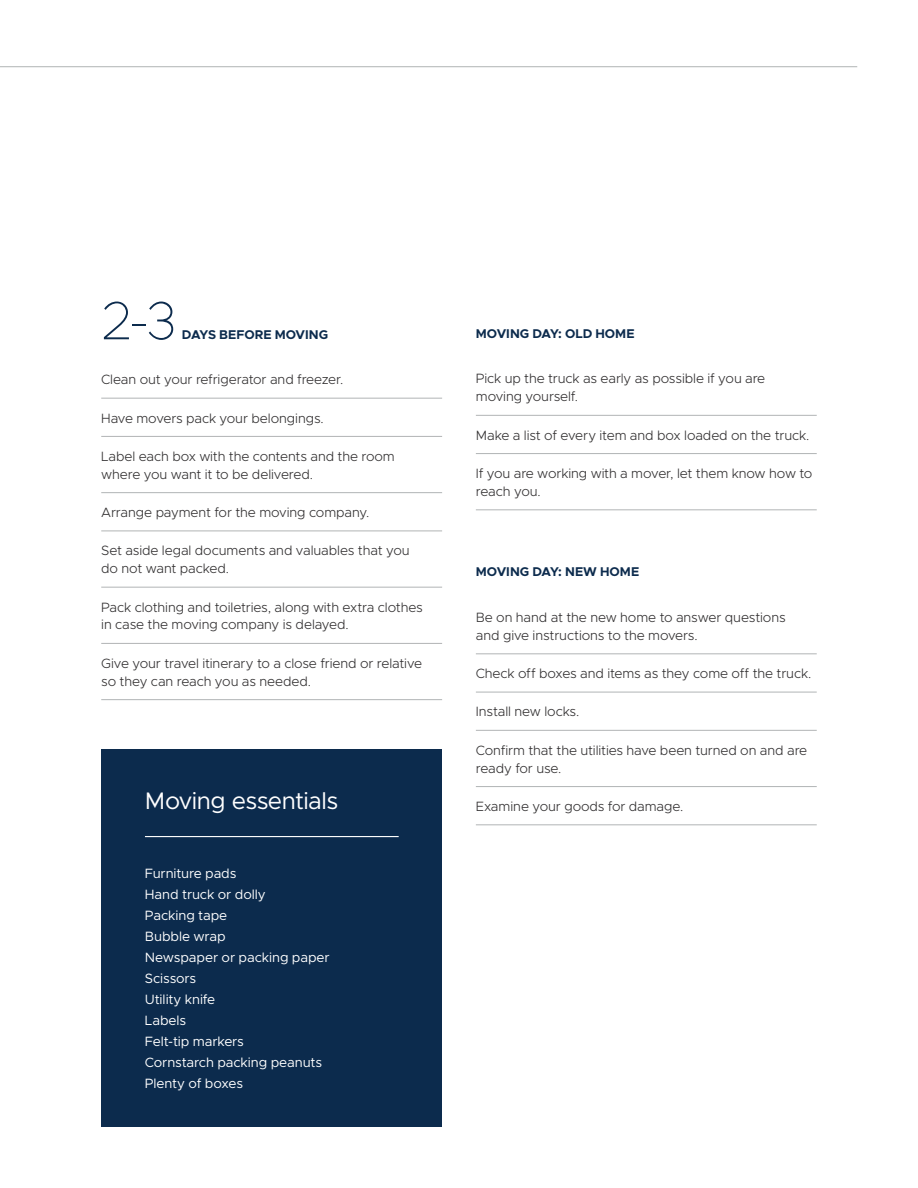
<style>
.page{position:relative;width:918px;height:1188px;background:#fff}
.page>*{position:absolute;margin:0;border:0;box-sizing:border-box;transform-origin:0 0}
.t1{font:100 54px "Metropolis";color:#0c2b4d}
.t2{font:24px "Metropolis";letter-spacing:-.025em;color:#fff}
.t3{font:300 13.5px/18px "Metropolis";letter-spacing:-.01em;color:#312f30}
.t4{font:13.5px/21px "Metropolis";letter-spacing:-.01em;color:#fff}
.t5{font:700 12.75px "Metropolis";color:#0c2b4d}
</style>
<div class="page">
<hr style="left:0;top:66px;width:857px;height:1px;background:#b1b4b5">
<hr style="left:101px;top:398px;width:341px;height:1px;background:#b1b4b5">
<hr style="left:101px;top:436px;width:341px;height:1px;background:#b1b4b5">
<hr style="left:101px;top:492px;width:341px;height:1px;background:#b1b4b5">
<hr style="left:101px;top:531px;width:341px;height:1px;background:#b1b4b5">
<hr style="left:101px;top:587px;width:341px;height:1px;background:#b1b4b5">
<hr style="left:101px;top:643px;width:341px;height:1px;background:#b1b4b5">
<hr style="left:101px;top:699px;width:341px;height:1px;background:#b1b4b5">
<hr style="left:476px;top:415px;width:341px;height:1px;background:#b1b4b5">
<hr style="left:476px;top:453px;width:341px;height:1px;background:#b1b4b5">
<hr style="left:476px;top:509px;width:341px;height:1px;background:#b1b4b5">
<hr style="left:476px;top:653px;width:341px;height:1px;background:#b1b4b5">
<hr style="left:476px;top:692px;width:341px;height:1px;background:#b1b4b5">
<hr style="left:476px;top:730px;width:341px;height:1px;background:#b1b4b5">
<hr style="left:476px;top:786px;width:341px;height:1px;background:#b1b4b5">
<hr style="left:476px;top:824px;width:341px;height:1px;background:#b1b4b5">
<div style="left:102px;top:750px;width:340px;height:377px;background:#0c2b4d"></div>
<hr style="left:145px;top:836px;width:254px;height:1px;background:#fff">
<h1 class="t1" style="left:101px;top:287px;width:77px">2-3</h1>
<p class="t5" style="left:182px;top:327px;width:148px">DAYS BEFORE MOVING</p>
<p class="t3" style="left:101px;top:371px;width:244px">Clean out your refrigerator and freezer.</p>
<p class="t3" style="left:101px;top:409px;width:224px">Have movers pack your belongings.</p>
<p class="t3" style="left:101px;top:447px;width:295px">Label each box with the contents and the room where you want it to be delivered.</p>
<p class="t3" style="left:101px;top:503px;width:270px">Arrange payment for the moving company.</p>
<p class="t3" style="left:101px;top:542px;width:310px">Set aside legal documents and valuables that you do not want packed.</p>
<p class="t3" style="left:101px;top:598px;width:323px">Pack clothing and toiletries, along with extra clothes in case the moving company is delayed.</p>
<p class="t3" style="left:101px;top:654px;width:322px">Give your travel itinerary to a close friend or relative so they can reach you as needed.</p>
<p class="t5" style="left:476px;top:326px;width:160px">MOVING DAY: OLD HOME</p>
<p class="t3" style="left:476px;top:370px;width:291px">Pick up the truck as early as possible if you are moving yourself.</p>
<p class="t3" style="left:476px;top:426px;width:335px">Make a list of every item and box loaded on the truck.</p>
<p class="t3" style="left:476px;top:464px;width:338px">If you are working with a mover, let them know how to reach you.</p>
<p class="t5" style="left:476px;top:564px;width:165px">MOVING DAY: NEW HOME</p>
<p class="t3" style="left:476px;top:608px;width:311px">Be on hand at the new home to answer questions and give instructions to the movers.</p>
<p class="t3" style="left:476px;top:665px;width:337px">Check off boxes and items as they come off the truck.</p>
<p class="t3" style="left:476px;top:703px;width:105px">Install new locks.</p>
<p class="t3" style="left:476px;top:741px;width:333px">Confirm that the utilities have been turned on and are ready for use.</p>
<h2 class="t2" style="left:145px;top:786px;width:195px">Moving essentials</h2>
<p class="t3" style="left:476px;top:797px;width:209px">Examine your goods for damage.</p>
<p class="t4" style="left:145px;top:863px;width:186px">Furniture pads<br>Hand truck or dolly<br>Packing tape<br>Bubble wrap<br>Newspaper or packing paper<br>Scissors<br>Utility knife<br>Labels<br>Felt-tip markers<br>Cornstarch packing peanuts<br>Plenty of boxes</p>
</div>
